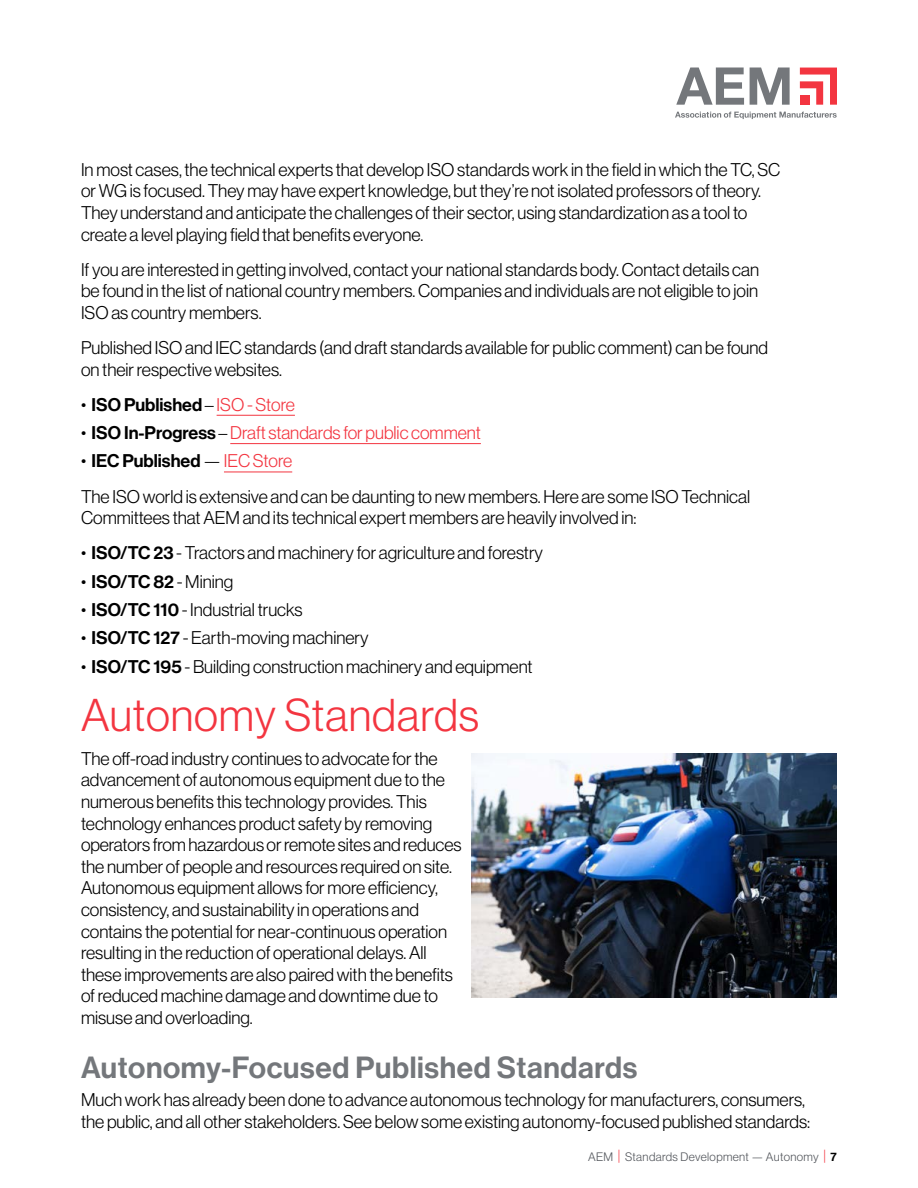
<style>
.page{position:relative;width:918px;height:1188px;background:#fff}
.page>*{position:absolute;margin:0;border:0;box-sizing:border-box;transform-origin:0 0}
.t1{font:45px "N Haas Grotesk DS Pro 45 Lt";letter-spacing:.02em;color:#f33540}
.t2{font:30px "N Haas Grotesk DS Pro 65 Md";letter-spacing:.02em;color:#74777b}
.t3{font:18px/21.6px "N Haas Grotesk DS Pro 45 Lt";color:#000}
.t4{font:18px "N Haas Grotesk DS Pro 45 Lt";color:#f33540}
.t5{font:18px "N Haas Grotesk DS Pro 65 Md";color:#000}
.t6{font:12px "N Haas Grotesk DS Pro 45 Lt";letter-spacing:.03em;color:#52555b}
.s1{font-family:"N Haas Grotesk DS Pro 45 Lt"}
.s2{font-family:"N Haas Grotesk DS Pro 45 Lt";color:#f33540}
.s3{color:#000}
.s4{font-family:"N Haas Grotesk DS Pro 65 Md";color:#000}
.s5{font-family:"N Haas Grotesk DS Pro 65 Md"}
.s6{font-size:15px;color:#f33540}
</style>
<div class="page">
<svg style="left:800px;top:68px;width:37px;height:37px"></svg>
<svg style="left:676px;top:68px;width:68px;height:37px"></svg>
<svg style="left:750px;top:68px;width:40px;height:37px"></svg>
<svg style="left:675px;top:112px;width:162px;height:7px"></svg>
<hr style="left:217px;top:415px;width:78px;height:1px;background:#f33540">
<hr style="left:230px;top:443px;width:251px;height:1px;background:#f33540">
<hr style="left:224px;top:472px;width:68px;height:1px;background:#f33540">
<img style="left:472px;top:754px;width:365px;height:243px">
<p class="t3" style="left:81px;top:159px;width:701px">In most cases, the technical experts that develop ISO standards work in the field in which the TC, SC or WG is focused. They may have expert knowledge, but they’re not isolated professors of theory.<br>They understand and anticipate the challenges of their sector, using standardization as a tool to create a level playing field that benefits everyone.</p>
<p class="t3" style="left:81px;top:259px;width:680px;text-align:justify">If you are interested in getting involved, contact your national standards body. Contact details can be found in the list of national country members. Companies and individuals are not eligible to join ISO as country members.</p>
<p class="t3" style="left:81px;top:337px;width:689px">Published ISO and IEC standards (and draft standards available for public comment) can be found on their respective websites.</p>
<p class="t5" style="left:81px;top:394px;width:215px"><span class="s1">•</span> ISO Published <span class="s1">–</span> <span class="s2">ISO - Store</span></p>
<p class="t4" style="left:81px;top:423px;width:401px"><span class="s3">•</span> <span class="s4">ISO In-Progress</span> <span class="s3">–</span> Draft standards for public comment</p>
<p class="t5" style="left:81px;top:451px;width:213px"><span class="s1">•</span> IEC Published <span class="s1">—</span> <span class="s2">IEC Store</span></p>
<p class="t3" style="left:81px;top:485px;width:671px">The ISO world is extensive and can be daunting to new members. Here are some ISO Technical<br>Committees that AEM and its technical expert members are heavily involved in:</p>
<p class="t3" style="left:81px;top:542px;width:464px">• <span class="s5">ISO/TC 23</span> - Tractors and machinery for agriculture and forestry</p>
<p class="t3" style="left:81px;top:571px;width:154px">• <span class="s5">ISO/TC 82</span> - Mining</p>
<p class="t3" style="left:81px;top:599px;width:223px">• <span class="s5">ISO/TC 110</span> - Industrial trucks</p>
<p class="t3" style="left:81px;top:627px;width:289px">• <span class="s5">ISO/TC 127</span> - Earth-moving machinery</p>
<p class="t3" style="left:81px;top:656px;width:453px">• <span class="s5">ISO/TC 195</span> - Building construction machinery and equipment</p>
<h1 class="t1" style="left:81px;top:690px;width:400px">Autonomy Standards</h1>
<p class="t3" style="left:81px;top:748px;width:382px">The off-road industry continues to advocate for the advancement of autonomous equipment due to the numerous benefits this technology provides. This technology enhances product safety by removing operators from hazardous or remote sites and reduces the number of people and resources required on site.<br>Autonomous equipment allows for more efficiency, consistency, and sustainability in operations and contains the potential for near-continuous operation resulting in the reduction of operational delays. All these improvements are also paired with the benefits of reduced machine damage and downtime due to misuse and overloading.</p>
<h2 class="t2" style="left:81px;top:1050px;width:558px">Autonomy-Focused Published Standards</h2>
<p class="t3" style="left:81px;top:1089px;width:731px">Much work has already been done to advance autonomous technology for manufacturers, consumers, the public, and all other stakeholders. See below some existing autonomy-focused published standards:</p>
<p class="t6" style="left:588px;top:1150px;width:250px">AEM <span class="s6">|</span> Standards Development — Autonomy <span class="s6">|</span> <span class="s4">7</span></p>
</div>
